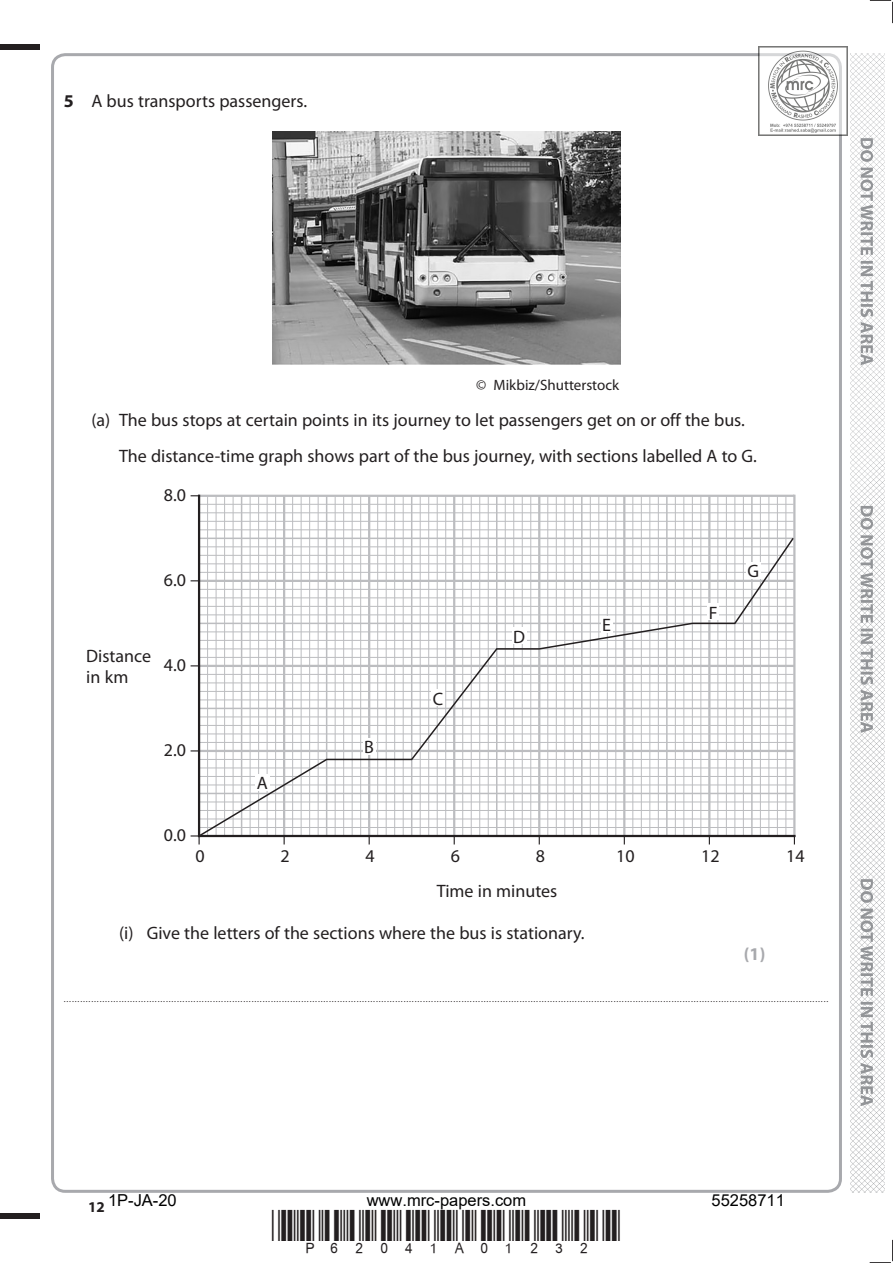
<style>
.page{position:relative;width:893px;height:1263px;background:#fff}
.page>*{position:absolute;margin:0;border:0;box-sizing:border-box;transform-origin:0 0}
.t1{font:18px/36px "Myriad Pro";color:#231f20}
.t2{font:700 18px "Myriad Pro";color:#a8a9ad}
.t3{font:16.5px "Arial";color:#000}
.t4{font:15px "Myriad Pro";color:#231f20}
.t5{font:700 15px "Myriad Pro";color:#231f20}
.t6{font:9px "Myriad Pro";color:#231f20}
.s1{font-weight:700}
</style>
<div class="page">
<div style="left:0;top:44px;width:40px;height:5px;background:#231f20"></div>
<div style="left:0;top:1214px;width:40px;height:5px;background:#231f20"></div>
<svg style="left:870px;top:0;width:23px;height:23px"></svg>
<svg style="left:870px;top:1240px;width:23px;height:23px"></svg>
<img style="left:850px;top:53px;width:34px;height:1140px">
<svg style="left:860px;top:138px;width:13px;height:968px"></svg>
<img style="left:272px;top:132px;width:349px;height:233px">
<hr style="left:207px;top:497px;width:1px;height:339px;background:#bcbdc0">
<hr style="left:216px;top:497px;width:1px;height:339px;background:#bcbdc0">
<hr style="left:224px;top:497px;width:1px;height:339px;background:#bcbdc0">
<hr style="left:233px;top:497px;width:1px;height:339px;background:#bcbdc0">
<hr style="left:241px;top:497px;width:1px;height:339px;background:#bcbdc0">
<hr style="left:250px;top:497px;width:1px;height:339px;background:#bcbdc0">
<hr style="left:258px;top:497px;width:1px;height:339px;background:#bcbdc0">
<hr style="left:267px;top:497px;width:1px;height:339px;background:#bcbdc0">
<hr style="left:275px;top:497px;width:1px;height:339px;background:#bcbdc0">
<hr style="left:283px;top:497px;width:2px;height:339px;background:#bcbdc0">
<hr style="left:292px;top:497px;width:1px;height:339px;background:#bcbdc0">
<hr style="left:301px;top:497px;width:1px;height:339px;background:#bcbdc0">
<hr style="left:309px;top:497px;width:1px;height:339px;background:#bcbdc0">
<hr style="left:318px;top:497px;width:1px;height:339px;background:#bcbdc0">
<hr style="left:326px;top:497px;width:1px;height:339px;background:#bcbdc0">
<hr style="left:335px;top:497px;width:1px;height:339px;background:#bcbdc0">
<hr style="left:343px;top:497px;width:1px;height:339px;background:#bcbdc0">
<hr style="left:352px;top:497px;width:1px;height:339px;background:#bcbdc0">
<hr style="left:360px;top:497px;width:1px;height:339px;background:#bcbdc0">
<hr style="left:368px;top:497px;width:2px;height:339px;background:#bcbdc0">
<hr style="left:377px;top:497px;width:1px;height:339px;background:#bcbdc0">
<hr style="left:386px;top:497px;width:1px;height:339px;background:#bcbdc0">
<hr style="left:394px;top:497px;width:1px;height:339px;background:#bcbdc0">
<hr style="left:403px;top:497px;width:1px;height:339px;background:#bcbdc0">
<hr style="left:411px;top:497px;width:1px;height:339px;background:#bcbdc0">
<hr style="left:420px;top:497px;width:1px;height:339px;background:#bcbdc0">
<hr style="left:428px;top:497px;width:1px;height:339px;background:#bcbdc0">
<hr style="left:437px;top:497px;width:1px;height:339px;background:#bcbdc0">
<hr style="left:445px;top:497px;width:1px;height:339px;background:#bcbdc0">
<hr style="left:453px;top:497px;width:2px;height:339px;background:#bcbdc0">
<hr style="left:462px;top:497px;width:1px;height:339px;background:#bcbdc0">
<hr style="left:471px;top:497px;width:1px;height:339px;background:#bcbdc0">
<hr style="left:479px;top:497px;width:1px;height:339px;background:#bcbdc0">
<hr style="left:488px;top:497px;width:1px;height:339px;background:#bcbdc0">
<hr style="left:496px;top:497px;width:1px;height:339px;background:#bcbdc0">
<hr style="left:505px;top:497px;width:1px;height:339px;background:#bcbdc0">
<hr style="left:513px;top:497px;width:1px;height:339px;background:#bcbdc0">
<hr style="left:522px;top:497px;width:1px;height:339px;background:#bcbdc0">
<hr style="left:530px;top:497px;width:1px;height:339px;background:#bcbdc0">
<hr style="left:538px;top:497px;width:2px;height:339px;background:#bcbdc0">
<hr style="left:547px;top:497px;width:1px;height:339px;background:#bcbdc0">
<hr style="left:556px;top:497px;width:1px;height:339px;background:#bcbdc0">
<hr style="left:564px;top:497px;width:1px;height:339px;background:#bcbdc0">
<hr style="left:573px;top:497px;width:1px;height:339px;background:#bcbdc0">
<hr style="left:581px;top:497px;width:1px;height:339px;background:#bcbdc0">
<hr style="left:590px;top:497px;width:1px;height:339px;background:#bcbdc0">
<hr style="left:598px;top:497px;width:1px;height:339px;background:#bcbdc0">
<hr style="left:607px;top:497px;width:1px;height:339px;background:#bcbdc0">
<hr style="left:615px;top:497px;width:1px;height:339px;background:#bcbdc0">
<hr style="left:623px;top:497px;width:2px;height:339px;background:#bcbdc0">
<hr style="left:632px;top:497px;width:1px;height:339px;background:#bcbdc0">
<hr style="left:641px;top:497px;width:1px;height:339px;background:#bcbdc0">
<hr style="left:649px;top:497px;width:1px;height:339px;background:#bcbdc0">
<hr style="left:658px;top:497px;width:1px;height:339px;background:#bcbdc0">
<hr style="left:666px;top:497px;width:2px;height:339px;background:#bcbdc0">
<hr style="left:675px;top:497px;width:1px;height:339px;background:#bcbdc0">
<hr style="left:683px;top:497px;width:1px;height:339px;background:#bcbdc0">
<hr style="left:692px;top:497px;width:1px;height:339px;background:#bcbdc0">
<hr style="left:700px;top:497px;width:1px;height:339px;background:#bcbdc0">
<hr style="left:708px;top:497px;width:2px;height:339px;background:#bcbdc0">
<hr style="left:717px;top:497px;width:1px;height:339px;background:#bcbdc0">
<hr style="left:726px;top:497px;width:1px;height:339px;background:#bcbdc0">
<hr style="left:734px;top:497px;width:1px;height:339px;background:#bcbdc0">
<hr style="left:743px;top:497px;width:1px;height:339px;background:#bcbdc0">
<hr style="left:751px;top:497px;width:2px;height:339px;background:#bcbdc0">
<hr style="left:760px;top:497px;width:1px;height:339px;background:#bcbdc0">
<hr style="left:768px;top:497px;width:1px;height:339px;background:#bcbdc0">
<hr style="left:777px;top:497px;width:1px;height:339px;background:#bcbdc0">
<hr style="left:785px;top:497px;width:1px;height:339px;background:#bcbdc0">
<hr style="left:793px;top:496px;width:2px;height:340px;background:#bcbdc0">
<hr style="left:199px;top:495px;width:594px;height:2px;background:#bcbdc0">
<hr style="left:199px;top:504px;width:594px;height:1px;background:#bcbdc0">
<hr style="left:199px;top:512px;width:594px;height:1px;background:#bcbdc0">
<hr style="left:199px;top:521px;width:594px;height:1px;background:#bcbdc0">
<hr style="left:199px;top:529px;width:594px;height:1px;background:#bcbdc0">
<hr style="left:198px;top:496px;width:2px;height:340px;background:#231f20">
<svg style="left:197px;top:536px;width:598px;height:302px"></svg>
<svg style="left:191px;top:835px;width:9px;height:9px"></svg>
<div style="left:255px;top:774px;width:14px;height:16px;background:#fff"></div>
<div style="left:746px;top:562px;width:14px;height:17px;background:#fff"></div>
<div style="left:707px;top:604px;width:12px;height:16px;background:#fff"></div>
<div style="left:601px;top:616px;width:12px;height:17px;background:#fff"></div>
<div style="left:512px;top:628px;width:15px;height:16px;background:#fff"></div>
<div style="left:431px;top:690px;width:14px;height:16px;background:#fff"></div>
<div style="left:363px;top:738px;width:12px;height:16px;background:#fff"></div>
<img style="left:758px;top:47px;width:90px;height:89px">
<p class="t1" style="left:64px;top:83px;width:245px"><span class="s1">5</span> A bus transports passengers.</p>
<p class="t4" style="left:476px;top:376px;width:144px">© Mikbiz/Shutterstock</p>
<p class="t1" style="left:119px;top:402px;width:639px;text-indent:-28px">(a) The bus stops at certain points in its journey to let passengers get on or off the bus.<br>The distance-time graph shows part of the bus journey, with sections labelled A to G.</p>
<p class="t1" style="left:164px;top:476px;width:24px">8.0</p>
<p class="t1" style="left:164px;top:561px;width:24px">6.0</p>
<p class="t1" style="left:86px;top:645px;width:66px;line-height:21px">Distance in km</p>
<p class="t1" style="left:164px;top:646px;width:24px">4.0</p>
<p class="t1" style="left:164px;top:731px;width:24px">2.0</p>
<p class="t1" style="left:257px;top:764px;width:13px">A</p>
<p class="t1" style="left:364px;top:728px;width:11px">B</p>
<p class="t1" style="left:433px;top:680px;width:12px">C</p>
<p class="t1" style="left:513px;top:618px;width:13px">D</p>
<p class="t1" style="left:602px;top:607px;width:10px">E</p>
<p class="t1" style="left:709px;top:594px;width:10px">F</p>
<p class="t1" style="left:747px;top:553px;width:13px">G</p>
<p class="t1" style="left:164px;top:816px;width:24px">0.0</p>
<p class="t1" style="left:196px;top:838px;width:11px">0</p>
<p class="t1" style="left:281px;top:838px;width:11px">2</p>
<p class="t1" style="left:366px;top:838px;width:11px">4</p>
<p class="t1" style="left:451px;top:838px;width:11px">6</p>
<p class="t1" style="left:536px;top:838px;width:11px">8</p>
<p class="t1" style="left:616px;top:838px;width:20px">10</p>
<p class="t1" style="left:701px;top:838px;width:20px">12</p>
<p class="t1" style="left:786px;top:838px;width:20px">14</p>
<p class="t1" style="left:437px;top:872px;width:122px">Time in minutes</p>
<p class="t1" style="left:119px;top:915px;width:467px">(i) Give the letters of the sections where the bus is stationary.</p>
<p class="t2" style="left:744px;top:942px;width:23px">(1)</p>
<p class="t6" style="left:64px;top:994px;width:766px">.....................................................................................................................................................................................................................................................................................</p>
<p class="t3" style="left:108px;top:1189px;width:70px">1P-JA-20</p>
<p class="t3" style="left:367px;top:1189px;width:161px">www.mrc-papers.com</p>
<p class="t3" style="left:712px;top:1189px;width:75px">55258711</p>
<p class="t5" style="left:88px;top:1197px;width:18px">12</p>
</div>
